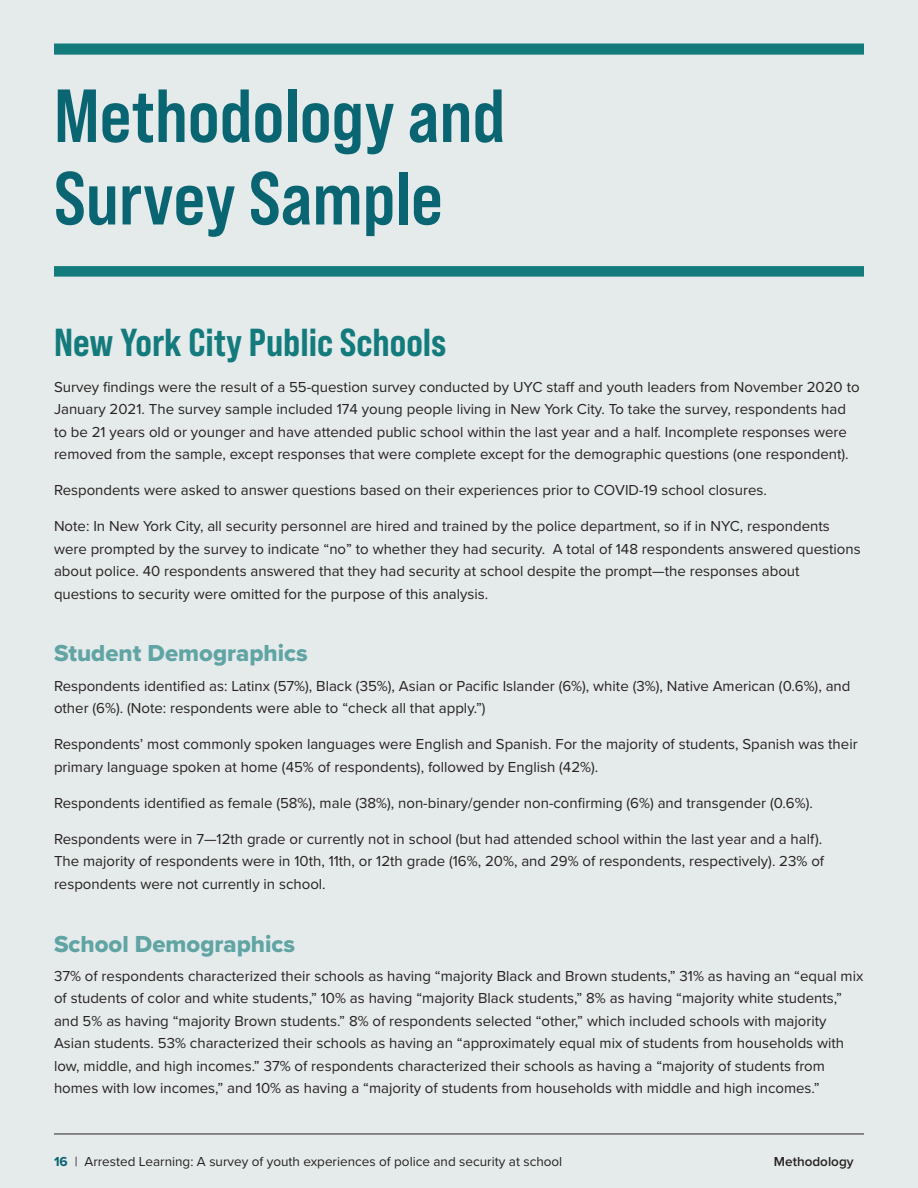
<style>
.page{position:relative;width:918px;height:1188px;background:#e5eaeb}
.page>*{position:absolute;margin:0;border:0;box-sizing:border-box;transform-origin:0 0}
.T1_-_Chapter_TItle{font:75px/82.5px "Bebas Neue Pro Sm E Bd";color:#096571}
.H2_-_Heading_2{font:39px "Bebas Neue Pro Sm E Eb";color:#137b7c}
.H3_5_-_Methodology_H{font:24px "Proxima Nova Extrabld";color:#60a4a4}
.P2_-_paragraph_conti{font:15px/22.5px "Proxima Nova";color:#262321}
.P3_-_paragraph__065{font:15px/22.5px "Proxima Nova";color:#262321}
.t1{font:13.5px "Proxima Nova";color:#262321}
.t2{font:600 13.5px "Proxima Nova";color:#262321}
.s1{font-weight:700;color:#096571}
</style>
<div class="page">
<hr style="left:54px;top:1134px;width:810px;height:1px;background:#262321">
<div style="left:54px;top:44px;width:810px;height:11px;background:#61a4a5"></div>
<div style="left:54px;top:44px;width:810px;height:10px;background:#137b7c"></div>
<div style="left:54px;top:266px;width:810px;height:11px;background:#137b7c"></div>
<p class="T1_-_Chapter_TItle" style="left:54px;top:73px;width:453px">Methodology and<br>Survey Sample</p>
<p class="H2_-_Heading_2" style="left:54px;top:319px;width:394px">New York City Public Schools</p>
<p class="P2_-_paragraph_conti" style="left:54px;top:375px;width:807px">Survey findings were the result of a 55-question survey conducted by UYC staff and youth leaders from November 2020 to January 2021. The survey sample included 174 young people living in New York City. To take the survey, respondents had to be 21 years old or younger and have attended public school within the last year and a half. Incomplete responses were removed from the sample, except responses that were complete except for the demographic questions (one respondent).</p>
<p class="P2_-_paragraph_conti" style="left:54px;top:478px;width:714px">Respondents were asked to answer questions based on their experiences prior to COVID-19 school closures.</p>
<p class="P2_-_paragraph_conti" style="left:54px;top:514px;width:808px">Note: In New York City, all security personnel are hired and trained by the police department, so if in NYC, respondents were prompted by the survey to indicate “no” to whether they had security. A total of 148 respondents answered questions about police. 40 respondents answered that they had security at school despite the prompt—the responses about questions to security were omitted for the purpose of this analysis.</p>
<p class="H3_5_-_Methodology_H" style="left:54px;top:636px;width:255px">Student Demographics</p>
<p class="P3_-_paragraph__065" style="left:54px;top:674px;width:798px">Respondents identified as: Latinx (57%), Black (35%), Asian or Pacific Islander (6%), white (3%), Native American (0.6%), and other (6%). (Note: respondents were able to “check all that apply.”)</p>
<p class="P2_-_paragraph_conti" style="left:54px;top:732px;width:805px">Respondents’ most commonly spoken languages were English and Spanish. For the majority of students, Spanish was their primary language spoken at home (45% of respondents), followed by English (42%).</p>
<p class="P2_-_paragraph_conti" style="left:54px;top:791px;width:760px">Respondents identified as female (58%), male (38%), non-binary/gender non-confirming (6%) and transgender (0.6%).</p>
<p class="P2_-_paragraph_conti" style="left:54px;top:827px;width:772px">Respondents were in 7—12th grade or currently not in school (but had attended school within the last year and a half).<br>The majority of respondents were in 10th, 11th, or 12th grade (16%, 20%, and 29% of respondents, respectively). 23% of respondents were not currently in school.</p>
<p class="H3_5_-_Methodology_H" style="left:54px;top:926px;width:243px">School Demographics</p>
<p class="P3_-_paragraph__065" style="left:54px;top:964px;width:811px">37% of respondents characterized their schools as having “majority Black and Brown students,” 31% as having an “equal mix of students of color and white students,” 10% as having “majority Black students,” 8% as having “majority white students,” and 5% as having “majority Brown students.” 8% of respondents selected “other,” which included schools with majority Asian students. 53% characterized their schools as having an “approximately equal mix of students from households with low, middle, and high incomes.” 37% of respondents characterized their schools as having a “majority of students from homes with low incomes,” and 10% as having a “majority of students from households with middle and high incomes.”</p>
<p class="t1" style="left:54px;top:1152px;width:510px"><span class="s1">16</span> | Arrested Learning: A survey of youth experiences of police and security at school</p>
<p class="t2" style="left:774px;top:1152px;width:81px">Methodology</p>
</div>
